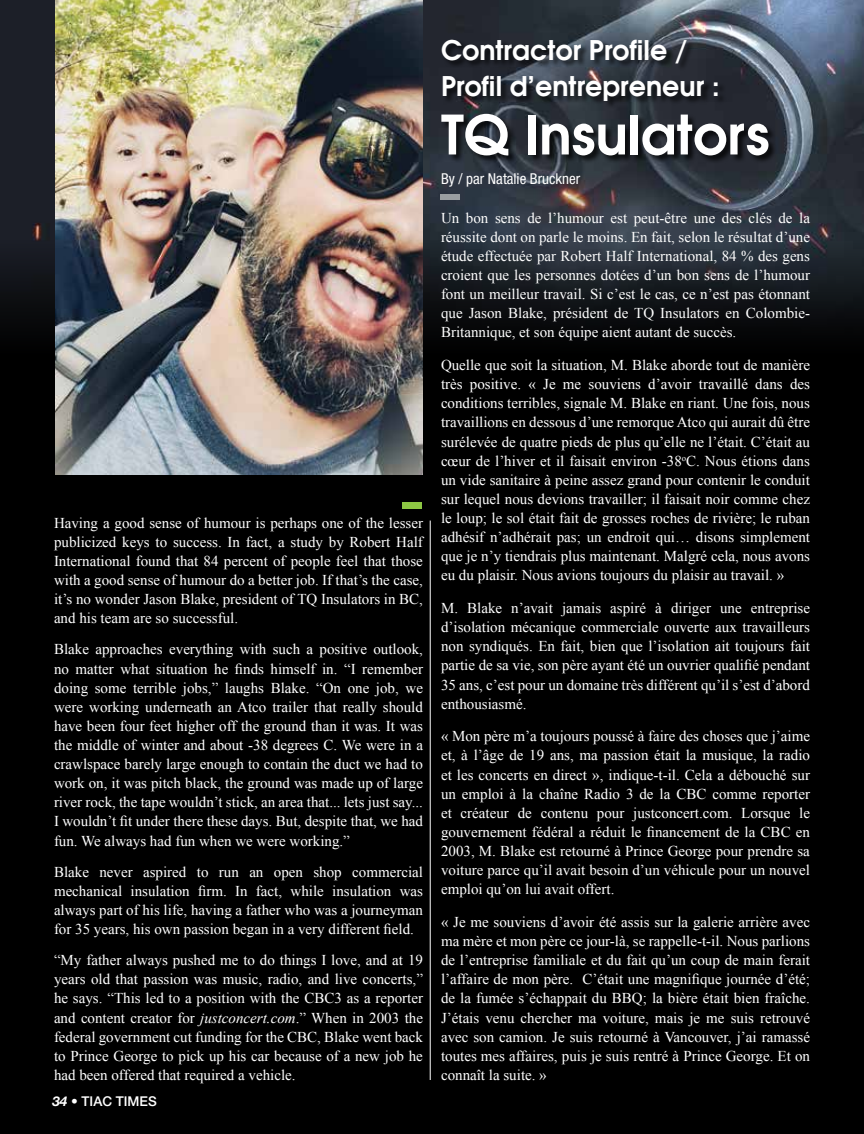
<style>
.page{position:relative;width:864px;height:1134px;background:#000}
.page>*{position:absolute;margin:0;border:0;box-sizing:border-box;transform-origin:0 0}
.t1{font:600 54px "Avant Garde";color:#fff}
.t2{font:600 27px/36px "Avant Garde";color:#fff}
.t3{font:15px/19.2px "Times New Roman";color:#fff;text-align:justify}
.t4{font:condensed 15px "Helvetica Neue";color:#fff}
.t5{font:500 13.5px "Helvetica Neue LT Std";color:#fff}
.s1{font-style:italic}
.s2{font-weight:700;font-style:italic}
</style>
<div class="page">
<img style="left:0;top:0;width:864px;height:367px">
<div style="left:441px;top:39px;width:336px;height:125px;background:#000;opacity:.75"></div>
<img style="left:56px;top:0;width:367px;height:474px">
<hr style="left:430px;top:521px;width:1px;height:559px;background:#fff">
<div style="left:403px;top:503px;width:19px;height:6px;background:#8dc643"></div>
<div style="left:441px;top:194px;width:19px;height:6px;background:#9a9ea1"></div>
<p class="t3" style="left:54px;top:513px;width:371px">Having a good sense of humour is perhaps one of the lesser publicized keys to success. In fact, a study by Robert Half International found that 84 percent of people feel that those with a good sense of humour do a better job. If that’s the case, it’s no wonder Jason Blake, president of TQ Insulators in BC, and his team are so successful.</p>
<p class="t3" style="left:54px;top:640px;width:371px">Blake approaches everything with such a positive outlook, no matter what situation he finds himself in. “I remember doing some terrible jobs,” laughs Blake. “On one job, we were working underneath an Atco trailer that really should have been four feet higher off the ground than it was. It was the middle of winter and about -38 degrees C. We were in a crawlspace barely large enough to contain the duct we had to work on, it was pitch black, the ground was made up of large river rock, the tape wouldn’t stick, an area that... lets just say...<br>I wouldn’t fit under there these days. But, despite that, we had fun. We always had fun when we were working.”</p>
<p class="t3" style="left:54px;top:862px;width:371px">Blake never aspired to run an open shop commercial mechanical insulation firm. In fact, while insulation was always part of his life, having a father who was a journeyman for 35 years, his own passion began in a very different field.</p>
<p class="t3" style="left:54px;top:950px;width:371px">“My father always pushed me to do things I love, and at 19 years old that passion was music, radio, and live concerts,” he says. “This led to a position with the CBC3 as a reporter and content creator for <span class="s1">justconcert.com</span>.” When in 2003 the federal government cut funding for the CBC, Blake went back to Prince George to pick up his car because of a new job he had been offered that required a vehicle.</p>
<p class="t5" style="left:52px;top:1093px;width:106px"><span class="s2">34 •</span> TIAC TIMES</p>
<h2 class="t2" style="left:441px;top:32px;width:280px">Contractor Profile /<br>Profil d’entrepreneur :</h2>
<h1 class="t1" style="left:441px;top:99px;width:330px">TQ Insulators</h1>
<p class="t4" style="left:441px;top:170px;width:141px">By / par Natalie Bruckner</p>
<p class="t3" style="left:441px;top:208px;width:371px">Un bon sens de l’humour est peut-être une des clés de la réussite dont on parle le moins. En fait, selon le résultat d’une étude effectuée par Robert Half International, 84 % des gens croient que les personnes dotées d’un bon sens de l’humour font un meilleur travail. Si c’est le cas, ce n’est pas étonnant que Jason Blake, président de TQ Insulators en Colombie-Britannique, et son équipe aient autant de succès.</p>
<p class="t3" style="left:441px;top:355px;width:371px">Quelle que soit la situation, M. Blake aborde tout de manière très positive. « Je me souviens d’avoir travaillé dans des conditions terribles, signale M. Blake en riant. Une fois, nous travaillions en dessous d’une remorque Atco qui aurait dû être surélevée de quatre pieds de plus qu’elle ne l’était. C’était au cœur de l’hiver et il faisait environ -38<sup>o</sup>C. Nous étions dans un vide sanitaire à peine assez grand pour contenir le conduit sur lequel nous devions travailler; il faisait noir comme chez le loup; le sol était fait de grosses roches de rivière; le ruban adhésif n’adhérait pas; un endroit qui… disons simplement que je n’y tiendrais plus maintenant. Malgré cela, nous avons eu du plaisir. Nous avions toujours du plaisir au travail. »</p>
<p class="t3" style="left:441px;top:598px;width:371px">M. Blake n’avait jamais aspiré à diriger une entreprise d’isolation mécanique commerciale ouverte aux travailleurs non syndiqués. En fait, bien que l’isolation ait toujours fait partie de sa vie, son père ayant été un ouvrier qualifié pendant 35 ans, c’est pour un domaine très différent qu’il s’est d’abord enthousiasmé.</p>
<p class="t3" style="left:441px;top:727px;width:371px">« Mon père m’a toujours poussé à faire des choses que j’aime et, à l’âge de 19 ans, ma passion était la musique, la radio et les concerts en direct », indique-t-il. Cela a débouché sur un emploi à la chaîne Radio 3 de la CBC comme reporter et créateur de contenu pour justconcert.com. Lorsque le gouvernement fédéral a réduit le financement de la CBC en 2003, M. Blake est retourné à Prince George pour prendre sa voiture parce qu’il avait besoin d’un véhicule pour un nouvel emploi qu’on lui avait offert.</p>
<p class="t3" style="left:441px;top:912px;width:371px">« Je me souviens d’avoir été assis sur la galerie arrière avec ma mère et mon père ce jour-là, se rappelle-t-il. Nous parlions de l’entreprise familiale et du fait qu’un coup de main ferait l’affaire de mon père. C’était une magnifique journée d’été; de la fumée s’échappait du BBQ; la bière était bien fraîche.<br>J’étais venu chercher ma voiture, mais je me suis retrouvé avec son camion. Je suis retourné à Vancouver, j’ai ramassé toutes mes affaires, puis je suis rentré à Prince George. Et on connaît la suite. »</p>
</div>
